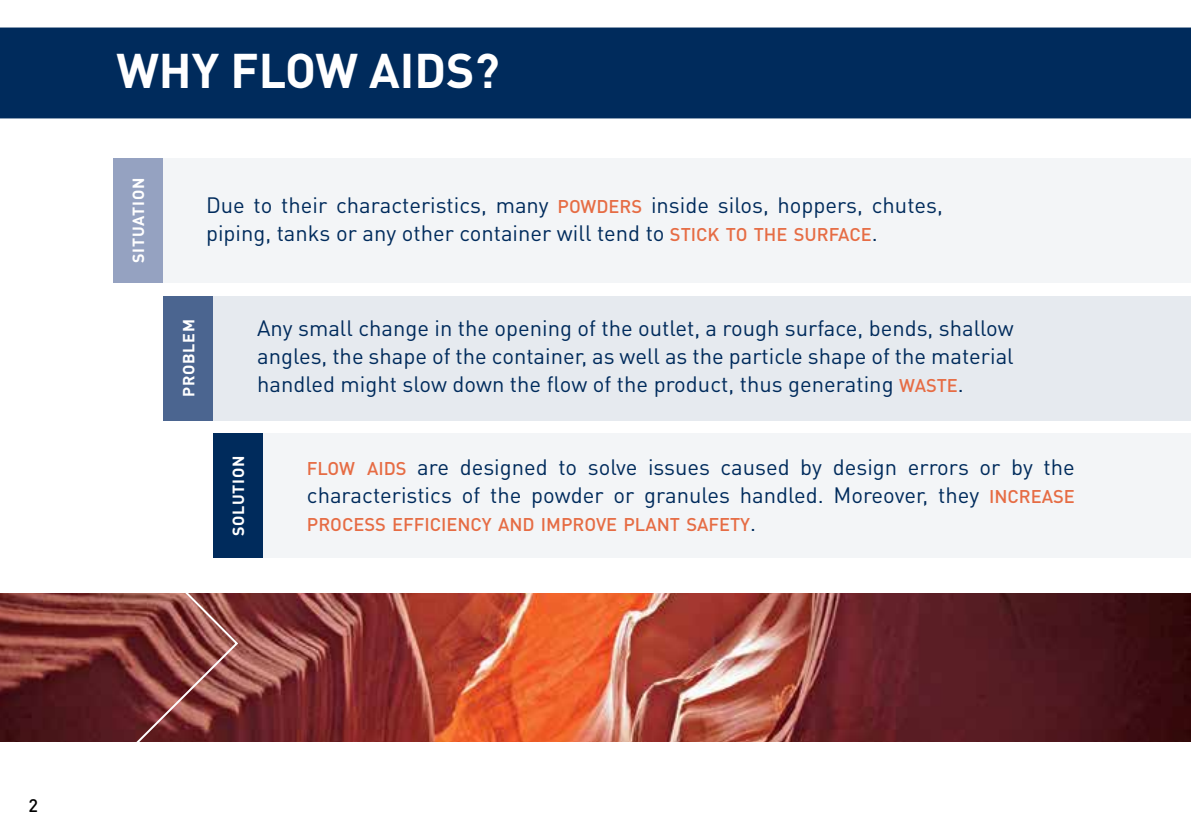
<style>
.page{position:relative;width:1191px;height:840px;background:#fff}
.page>*{position:absolute;margin:0;border:0;box-sizing:border-box;transform-origin:0 0}
.t1{font:700 48px "DIN Pro";color:#fff}
.t2{font:22px/28px "DIN Pro";color:#002b5c}
.t3{font:500 18.2px "DIN Pro";color:#e66c44}
.t4{font:500 18px "DIN Pro";color:#000}
.t5{font:700 16px "DIN Pro";letter-spacing:.05em;color:#fff}
.s1{font-weight:500;font-size:18.2px;color:#e66c44}
.s2{font-weight:400;font-size:22px;color:#002b5c}
</style>
<div class="page">
<div style="left:240px;top:27px;width:951px;height:91px;background:#002b5c"></div>
<img style="left:240px;top:593px;width:951px;height:147px">
<svg style="left:0;top:27px;width:240px;height:715px"></svg>
<div style="left:118px;top:158px;width:1073px;height:124px;background:#f3f5f7"></div>
<div style="left:214px;top:433px;width:977px;height:125px;background:#f3f5f7"></div>
<div style="left:167px;top:295px;width:1024px;height:125px;background:#e6eaef"></div>
<div style="left:113px;top:158px;width:50px;height:124px;background:#95a2c1"></div>
<div style="left:163px;top:295px;width:50px;height:125px;background:#4b6590"></div>
<div style="left:213px;top:433px;width:50px;height:125px;background:#002b5c"></div>
<h1 class="t1" style="left:116px;top:38px;width:385px">WHY FLOW AIDS?</h1>
<p class="t5" style="left:127px;top:263px;width:87px;rotate:-90deg">SITUATION</p>
<p class="t2" style="left:206px;top:190px;width:738px">Due to their characteristics, many <span class="s1">POWDERS</span> inside silos, hoppers, chutes, piping, tanks or any other container will tend to <span class="s1">STICK TO THE SURFACE</span>.</p>
<p class="t5" style="left:178px;top:397px;width:79px;rotate:-90deg">PROBLEM</p>
<p class="t2" style="left:257px;top:312px;width:758px;text-align:justify">Any small change in the opening of the outlet, a rough surface, bends, shallow angles, the shape of the container, as well as the particle shape of the material handled might slow down the flow of the product, thus generating <span class="s1">WASTE</span>.</p>
<p class="t5" style="left:228px;top:536px;width:82px;rotate:-90deg">SOLUTION</p>
<p class="t2" style="left:307px;top:452px;width:769px"><span class="s1">FLOW AIDS</span> are designed to solve issues caused by design errors or by the characteristics of the powder or granules handled. Moreover, they <span class="s1">INCREASE</span></p>
<p class="t3" style="left:307px;top:511px;width:451px">PROCESS EFFICIENCY AND IMPROVE PLANT SAFETY<span class="s2">.</span></p>
<p class="t4" style="left:28px;top:793px;width:11px">2</p>
</div>
